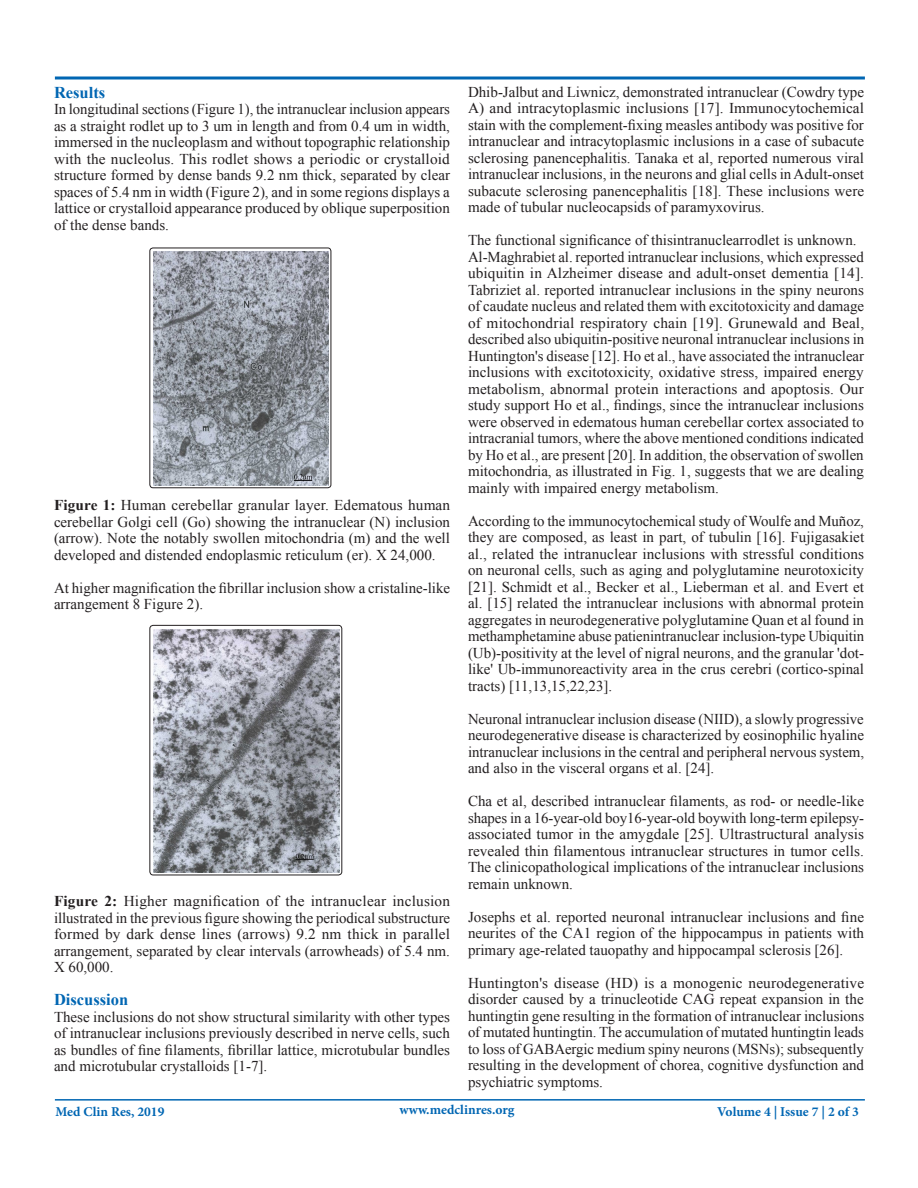
<style>
.page{position:relative;width:918px;height:1188px;background:#fff}
.page>*{position:absolute;margin:0;border:0;box-sizing:border-box;transform-origin:0 0}
.t1{font:700 16.5px "Times New Roman";color:#0166b3}
.t2{font:15px/16.5px "Times New Roman";color:#231f20;text-align:justify}
.t3{font:700 13.5px "Minion Pro";color:#0166b3}
.s1{font-weight:700}
</style>
<div class="page">
<hr style="left:55px;top:1099px;width:810px;height:2px;background:#0166b3">
<svg style="left:54px;top:76px;width:811px;height:4px;background:#408cc5"></svg>
<img style="left:154px;top:252px;width:175px;height:233px">
<div style="left:150px;top:248px;width:181px;height:240px;border:1px solid #231f20;border-radius:3px"></div>
<img style="left:154px;top:629px;width:186px;height:243px">
<div style="left:150px;top:625px;width:192px;height:250px;border:1px solid #231f20;border-radius:3px"></div>
<p class="t2" style="left:468px;top:83px;width:398px">Dhib-Jalbut and Liwnicz, demonstrated intranuclear (Cowdry type A) and intracytoplasmic inclusions [17]. Immunocytochemical stain with the complement-fixing measles antibody was positive for intranuclear and intracytoplasmic inclusions in a case of subacute sclerosing panencephalitis. Tanaka et al, reported numerous viral intranuclear inclusions, in the neurons and glial cells in Adult-onset subacute sclerosing panencephalitis [18]. These inclusions were made of tubular nucleocapsids of paramyxovirus.</p>
<p class="t2" style="left:468px;top:232px;width:390px">The functional significance of thisintranuclearrodlet is unknown.</p>
<p class="t2" style="left:468px;top:248px;width:398px">Al-Maghrabiet al. reported intranuclear inclusions, which expressed ubiquitin in Alzheimer disease and adult-onset dementia [14].<br>Tabriziet al. reported intranuclear inclusions in the spiny neurons of caudate nucleus and related them with excitotoxicity and damage of mitochondrial respiratory chain [19]. Grunewald and Beal, described also ubiquitin-positive neuronal intranuclear inclusions in Huntington's disease [12]. Ho et al., have associated the intranuclear inclusions with excitotoxicity, oxidative stress, impaired energy metabolism, abnormal protein interactions and apoptosis. Our study support Ho et al., findings, since the intranuclear inclusions were observed in edematous human cerebellar cortex associated to intracranial tumors, where the above mentioned conditions indicated by Ho et al., are present [20]. In addition, the observation of swollen mitochondria, as illustrated in Fig. 1, suggests that we are dealing mainly with impaired energy metabolism.</p>
<p class="t2" style="left:468px;top:512px;width:398px">According to the immunocytochemical study of Woulfe and Muñoz, they are composed, as least in part, of tubulin [16]. Fujigasakiet al., related the intranuclear inclusions with stressful conditions on neuronal cells, such as aging and polyglutamine neurotoxicity [21]. Schmidt et al., Becker et al., Lieberman et al. and Evert et al. [15] related the intranuclear inclusions with abnormal protein aggregates in neurodegenerative polyglutamine Quan et al found in methamphetamine abuse patienintranuclear inclusion-type Ubiquitin (Ub)-positivity at the level of nigral neurons, and the granular 'dot&shy;like' Ub-immunoreactivity area in the crus cerebri (cortico-spinal tracts) [11,13,15,22,23].</p>
<p class="t2" style="left:468px;top:710px;width:398px">Neuronal intranuclear inclusion disease (NIID), a slowly progressive neurodegenerative disease is characterized by eosinophilic hyaline intranuclear inclusions in the central and peripheral nervous system, and also in the visceral organs et al. [24].</p>
<p class="t2" style="left:468px;top:793px;width:398px">Cha et al, described intranuclear filaments, as rod- or needle-like shapes in a 16-year-old boy16-year-old boywith long-term epilepsy&shy;associated tumor in the amygdale [25]. Ultrastructural analysis revealed thin filamentous intranuclear structures in tumor cells.<br>The clinicopathological implications of the intranuclear inclusions remain unknown.</p>
<p class="t2" style="left:468px;top:908px;width:398px">Josephs et al. reported neuronal intranuclear inclusions and fine neurites of the CA1 region of the hippocampus in patients with primary age-related tauopathy and hippocampal sclerosis [26].</p>
<p class="t2" style="left:468px;top:974px;width:398px">Huntington's disease (HD) is a monogenic neurodegenerative disorder caused by a trinucleotide CAG repeat expansion in the huntingtin gene resulting in the formation of intranuclear inclusions of mutated huntingtin. The accumulation of mutated huntingtin leads to loss of GABAergic medium spiny neurons (MSNs); subsequently resulting in the development of chorea, cognitive dysfunction and psychiatric symptoms.</p>
<p class="t3" style="left:717px;top:1102px;width:143px">Volume 4 | Issue 7 | 2 of 3</p>
<p class="t1" style="left:54px;top:81px;width:53px">Results</p>
<p class="t2" style="left:54px;top:101px;width:398px">In longitudinal sections (Figure 1), the intranuclear inclusion appears as a straight rodlet up to 3 um in length and from 0.4 um in width, immersed in the nucleoplasm and without topographic relationship with the nucleolus. This rodlet shows a periodic or crystalloid structure formed by dense bands 9.2 nm thick, separated by clear spaces of 5.4 nm in width (Figure 2), and in some regions displays a lattice or crystalloid appearance produced by oblique superposition of the dense bands.</p>
<p class="t2" style="left:54px;top:497px;width:398px"><span class="s1">Figure 1:</span> Human cerebellar granular layer. Edematous human cerebellar Golgi cell (Go) showing the intranuclear (N) inclusion (arrow). Note the notably swollen mitochondria (m) and the well developed and distended endoplasmic reticulum (er). X 24,000.</p>
<p class="t2" style="left:54px;top:579px;width:398px">At higher magnification the fibrillar inclusion show a cristaline-like arrangement 8 Figure 2).</p>
<p class="t2" style="left:54px;top:893px;width:398px"><span class="s1">Figure 2:</span> Higher magnification of the intranuclear inclusion illustrated in the previous figure showing the periodical substructure formed by dark dense lines (arrows) 9.2 nm thick in parallel arrangement, separated by clear intervals (arrowheads) of 5.4 nm.<br>X 60,000.</p>
<p class="t1" style="left:54px;top:988px;width:76px">Discussion</p>
<p class="t2" style="left:54px;top:1008px;width:398px">These inclusions do not show structural similarity with other types of intranuclear inclusions previously described in nerve cells, such as bundles of fine filaments, fibrillar lattice, microtubular bundles and microtubular crystalloids [1-7].</p>
<p class="t3" style="left:55px;top:1102px;width:110px">Med Clin Res, 2019</p>
<p class="t3" style="left:399px;top:1100px;width:117px">www.medclinres.org</p>
</div>
